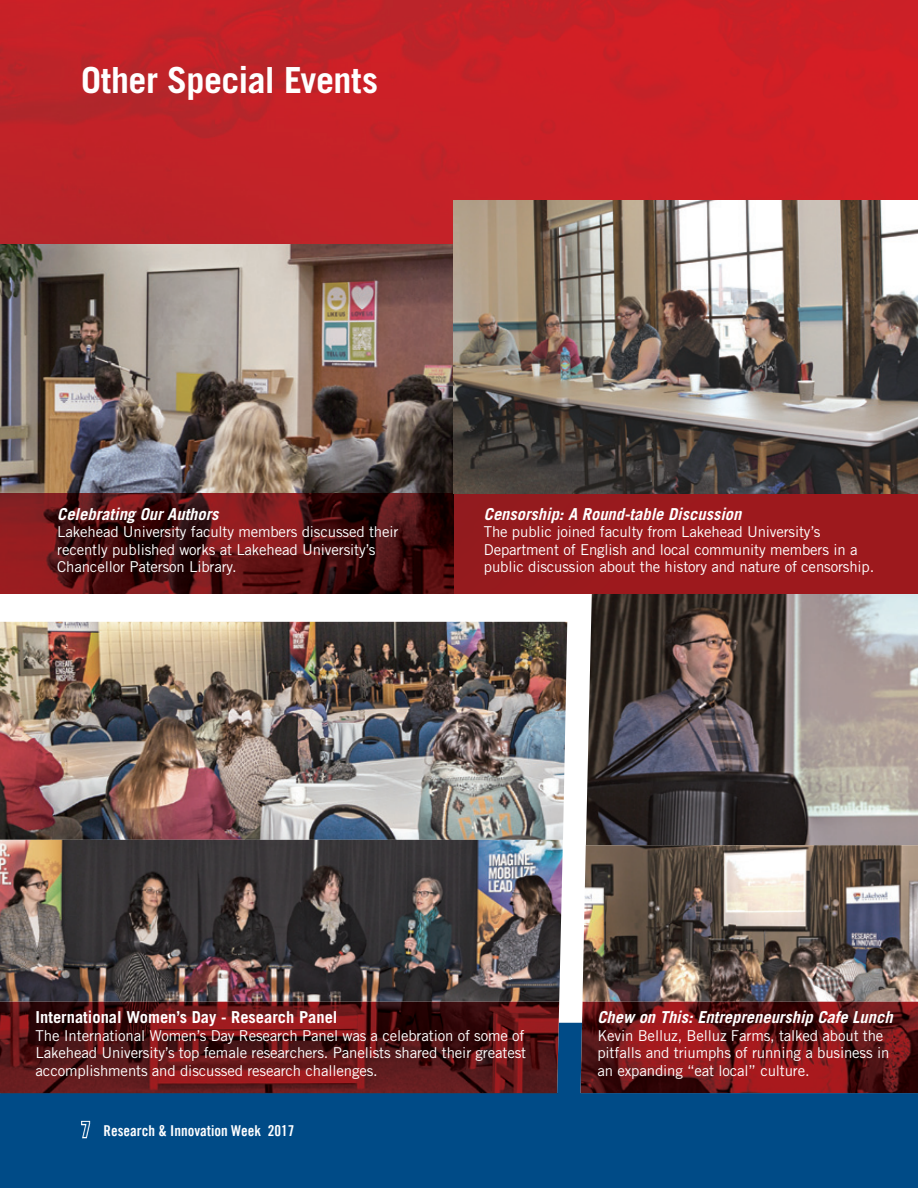
<style>
.page{position:relative;width:918px;height:1188px;background:#fff}
.page>*{position:absolute;margin:0;border:0;box-sizing:border-box;transform-origin:0 0}
.t1{font:700 36px "Trade Gothic LT Std";letter-spacing:-.015em;color:#fff}
.t2{font:italic 700 16.5px "Trade Gothic";color:#fff}
.t3{font:700 16.5px "Trade Gothic";color:#fff}
.t4{font:15px/17.5px "Trade Gothic";letter-spacing:-.01em;color:#fff}
.t5{font:15px "Trade Gothic LT Bold Cond Twenty";color:#fff}
.s1{font-size:21px;color:#004b87}
</style>
<div class="page">
<div style="left:0;top:1023px;width:918px;height:165px;background:#004b87"></div>
<img style="left:0;top:0;width:510px;height:244px">
<img style="left:510px;top:0;width:408px;height:201px">
<img style="left:0;top:244px;width:454px;height:250px">
<svg style="left:80px;top:1120px;width:11px;height:19px"></svg>
<img style="left:0;top:622px;width:567px;height:218px">
<img style="left:0;top:840px;width:563px;height:253px">
<svg style="left:559px;top:1002px;width:1px;height:21px"></svg>
<img style="left:0;top:1002px;width:559px;height:91px">
<img style="left:586px;top:594px;width:332px;height:251px">
<img style="left:582px;top:845px;width:336px;height:157px">
<img style="left:581px;top:1002px;width:337px;height:91px">
<img style="left:0;top:494px;width:918px;height:100px">
<img style="left:454px;top:201px;width:464px;height:293px">
<h1 class="t1" style="left:81px;top:59px;width:298px">Other Special Events</h1>
<p class="t2" style="left:57px;top:504px;width:163px">Celebrating Our Authors</p>
<p class="t4" style="left:57px;top:523px;width:343px">Lakehead University faculty members discussed their recently published works at Lakehead University’s<br>Chancellor Paterson Library.</p>
<p class="t2" style="left:484px;top:504px;width:259px">Censorship: A Round-table Discussion</p>
<p class="t4" style="left:484px;top:523px;width:392px">The public joined faculty from Lakehead University’s<br>Department of English and local community members in a public discussion about the history and nature of censorship.</p>
<p class="t3" style="left:36px;top:1007px;width:303px">International Women’s Day - Research Panel</p>
<p class="t4" style="left:36px;top:1026px;width:492px;text-align:justify">The International Women’s Day Research Panel was a celebration of some of Lakehead University’s top female researchers. Panelists shared their greatest accomplishments and discussed research challenges.</p>
<p class="t5" style="left:81px;top:1121px;width:215px"><span class="s1">7</span> Research &amp; Innovation Week 2017</p>
<p class="t2" style="left:597px;top:1007px;width:297px">Chew on This: Entrepreneurship Cafe Lunch</p>
<p class="t4" style="left:597px;top:1026px;width:293px">Kevin Belluz, Belluz Farms, talked about the pitfalls and triumphs of running a business in an expanding “eat local” culture.</p>
</div>
